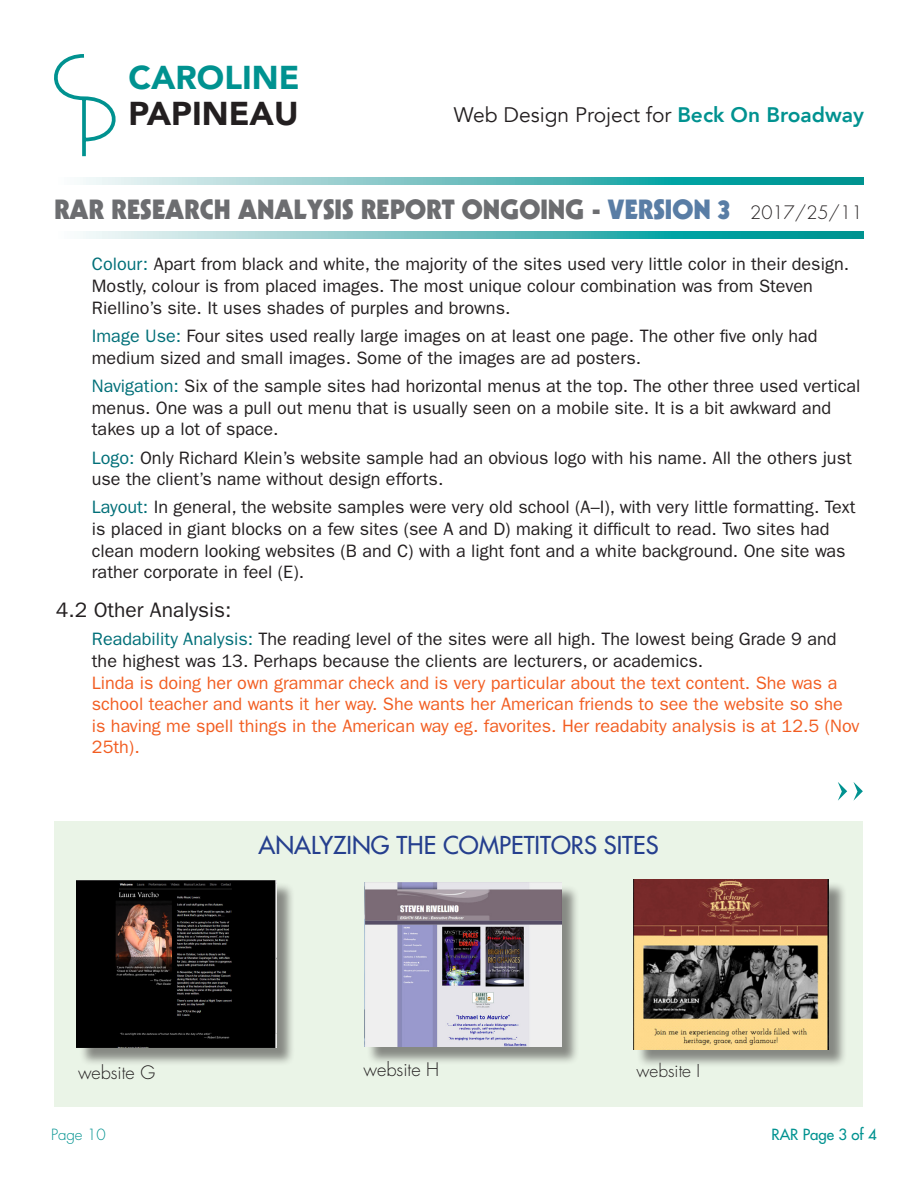
<style>
.page{position:relative;width:918px;height:1188px;background:#fff}
.page>*{position:absolute;margin:0;border:0;box-sizing:border-box;transform-origin:0 0}
.t1{font:900 33px "Avenir";color:#009290}
.t2{font:900 33px "Avenir";color:#231f20}
.t3{font:900 27px "Kabel LT Std";color:#6c6d70}
.body{font:500 24px "Futura Std";color:#253f8e}
.t4{font:21px "Avenir";color:#231f20}
.body-2{font:21px "ITC Franklin Gothic Std";color:#231f20}
.t5{font:300 18.15px "Futura Std";color:#231f20}
.body-3{font:18px/21.6px "ITC Franklin Gothic Std";color:#231f20}
.body-4{font:18px/21.6px "ITC Franklin Gothic Std";color:#f25d21}
.t6{font:300 18px "Futura Std";color:#231f20}
.t7{font:300 17.25px "Futura Std";color:#231f20}
.t8{font:500 15px "Futura Std";color:#009290}
.t9{font:300 15px "Futura Std";color:#009290}
.s1{font-weight:800;color:#009290}
.s2{color:#597da5}
.s3{font-family:"Futura Std";font-weight:300;font-size:18px;color:#231f20}
.s4{color:#006f78}
.s5{color:#231f20}
</style>
<div class="page">
<svg style="left:54px;top:54px;width:62px;height:103px"></svg>
<svg style="left:83px;top:178px;width:781px;height:6px;background:#66bfbf"></svg>
<svg style="left:83px;top:231px;width:781px;height:7px;background:#66bfbf"></svg>
<div style="left:54px;top:822px;width:809px;height:285px;background:#eaf4e7"></div>
<div style="left:367px;top:885px;width:213px;height:181px;background:#231f20;opacity:.5"></div>
<img style="left:364px;top:883px;width:197px;height:164px">
<div style="left:636px;top:882px;width:212px;height:186px;background:#231f20;opacity:.5"></div>
<img style="left:634px;top:879px;width:195px;height:170px">
<div style="left:79px;top:883px;width:216px;height:183px;background:#231f20;opacity:.5"></div>
<img style="left:77px;top:880px;width:199px;height:168px">
<svg style="left:838px;top:782px;width:9px;height:19px"></svg>
<svg style="left:853px;top:782px;width:10px;height:19px"></svg>
<h1 class="t1" style="left:129px;top:50px;width:173px">CAROLINE</h1>
<h1 class="t2" style="left:129px;top:86px;width:171px">PAPINEAU</h1>
<p class="t4" style="left:454px;top:102px;width:412px">Web Design Project for <span class="s1">Beck On Broadway</span></p>
<h2 class="t3" style="left:54px;top:192px;width:810px">RAR RESEARCH ANALYSIS REPORT ONGOING - <span class="s2">VERSION 3</span> <span class="s3">2017/25/11</span></h2>
<p class="body-3" style="left:92px;top:254px;width:759px"><span class="s4">Colour:</span> Apart from black and white, the majority of the sites used very little color in their design.<br>Mostly, colour is from placed images. The most unique colour combination was from Steven<br>Riellino’s site. It uses shades of purples and browns.</p>
<p class="body-3" style="left:92px;top:325px;width:727px"><span class="s4">Image Use:</span> Four sites used really large images on at least one page. The other five only had medium sized and small images. Some of the images are ad posters.</p>
<p class="body-3" style="left:92px;top:375px;width:770px"><span class="s4">Navigation:</span> Six of the sample sites had horizontal menus at the top. The other three used vertical menus. One was a pull out menu that is usually seen on a mobile site. It is a bit awkward and takes up a lot of space.</p>
<p class="body-3" style="left:92px;top:447px;width:761px"><span class="s4">Logo:</span> Only Richard Klein’s website sample had an obvious logo with his name. All the others just use the client’s name without design efforts.</p>
<p class="body-3" style="left:92px;top:497px;width:765px"><span class="s4">Layout:</span> In general, the website samples were very old school (A–I), with very little formatting. Text is placed in giant blocks on a few sites (see A and D) making it difficult to read. Two sites had clean modern looking websites (B and C) with a light font and a white background. One site was rather corporate in feel (E).</p>
<p class="body-2" style="left:56px;top:598px;width:177px">4.2 Other Analysis:</p>
<p class="body-4" style="left:92px;top:629px;width:769px"><span class="s4">Readability Analysis:</span> <span class="s5">The reading level of the sites were all high. The lowest being Grade 9 and the highest was 13. Perhaps because the clients are lecturers, or academics.<br></span>Linda is doing her own grammar check and is very particular about the text content. She was a school teacher and wants it her way. She wants her American friends to see the website so she is having me spell things in the American way eg. favorites. Her readabity analysis is at 12.5 (Nov 25th).</p>
<p class="body" style="left:259px;top:830px;width:402px">ANALYZING THE COMPETITORS SITES</p>
<p class="t6" style="left:78px;top:1061px;width:79px">website G</p>
<p class="t5" style="left:363px;top:1059px;width:77px">website H</p>
<p class="t7" style="left:637px;top:1060px;width:65px">website I</p>
<p class="t9" style="left:51px;top:1125px;width:56px">Page 10</p>
<p class="t8" style="left:772px;top:1125px;width:107px">RAR Page 3 of 4</p>
</div>
